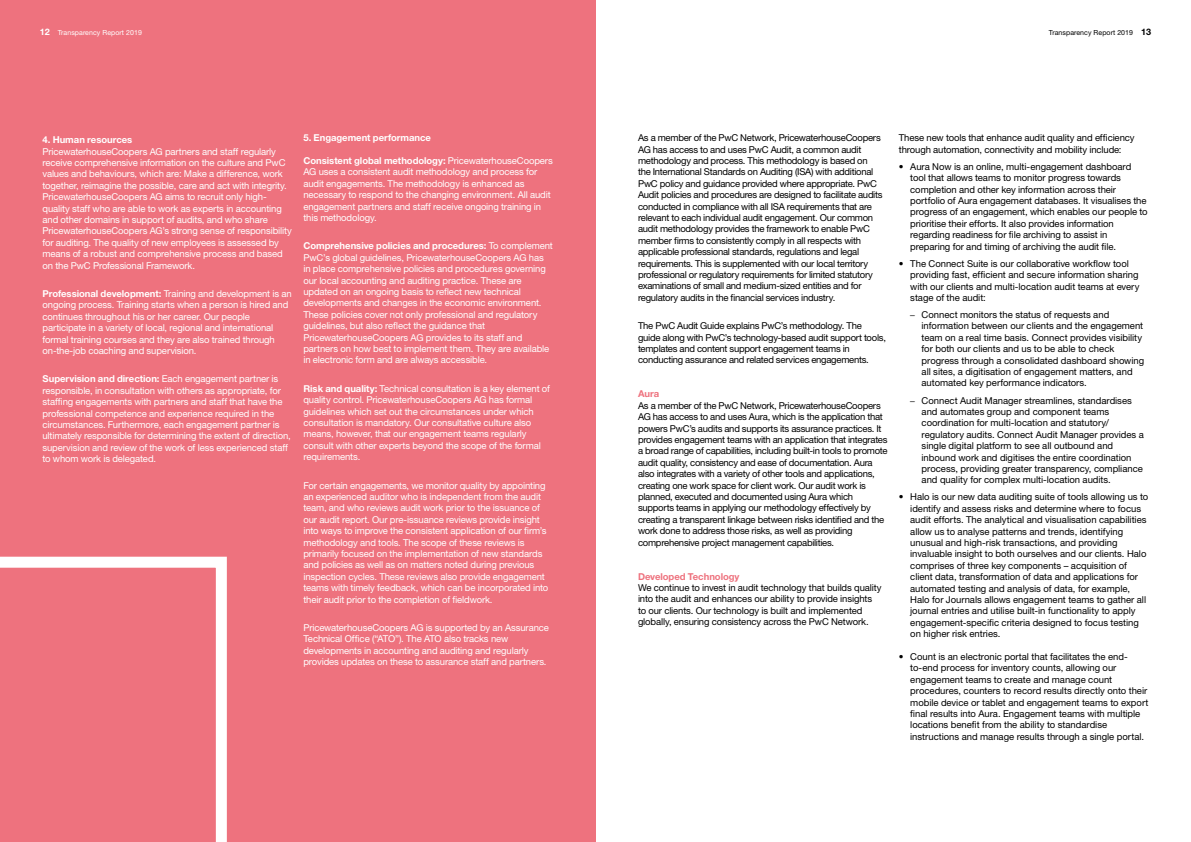
<style>
.page{position:relative;width:1191px;height:842px;background:#fff}
.page>*{position:absolute;margin:0;border:0;box-sizing:border-box;transform-origin:0 0}
.t1{font:9.5px/11.4px "Helvetica Neue LT Std";letter-spacing:-.015em;color:#fff}
.t2{font:9.5px/11.4px "Helvetica Neue LT Std";letter-spacing:-.01em;color:#000}
.t3{font:9.5px/11.4px "Helvetica Neue LT Std";letter-spacing:-.03em;color:#000}
.t4{font:700 9.5px "Helvetica Neue LT Std";letter-spacing:-.005em;color:#fff}
.t5{font:700 9.5px "Helvetica Neue LT Std";letter-spacing:-.005em;color:#ee727e}
.t6{font:7px "Helvetica Neue LT Std";letter-spacing:.01em;color:#fff}
.t7{font:7px "Helvetica Neue LT Std";letter-spacing:.01em;color:#000}
.s1{font-weight:700;font-size:9px}
.s2{font-weight:700}
.s3{font-family:"ITC Charter Com"}
</style>
<div class="page">
<div style="left:0;top:0;width:595px;height:842px;background:#ee727e"></div>
<svg style="left:0;top:556px;width:227px;height:286px"></svg>
<p class="t6" style="left:40px;top:28px;width:104px"><span class="s1">12</span> Transparency Report 2019</p>
<p class="t7" style="left:1049px;top:28px;width:104px">Transparency Report 2019 <span class="s1">13</span></p>
<p class="t4" style="left:43px;top:134px;width:91px">4. Human resources</p>
<p class="t1" style="left:43px;top:145px;width:251px">PricewaterhouseCoopers AG partners and staff regularly receive comprehensive information on the culture and PwC values and behaviours, which are: Make a difference, work together, reimagine the possible, care and act with integrity.<br>PricewaterhouseCoopers AG aims to recruit only high&shy;quality staff who are able to work as experts in accounting and other domains in support of audits, and who share PricewaterhouseCoopers AG’s strong sense of responsibility for auditing. The quality of new employees is assessed by means of a robust and comprehensive process and based on the PwC Professional Framework.</p>
<p class="t1" style="left:43px;top:288px;width:251px"><span class="s2">Professional development:</span> Training and development is an ongoing process. Training starts when a person is hired and continues throughout his or her career. Our people participate in a variety of local, regional and international formal training courses and they are also trained through on-the-job coaching and supervision.</p>
<p class="t1" style="left:43px;top:373px;width:250px"><span class="s2">Supervision and direction:</span> Each engagement partner is responsible, in consultation with others as appropriate, for staffing engagements with partners and staff that have the professional competence and experience required in the circumstances. Furthermore, each engagement partner is ultimately responsible for determining the extent of direction, supervision and review of the work of less experienced staff to whom work is delegated.</p>
<p class="t4" style="left:303px;top:132px;width:129px">5. Engagement performance</p>
<p class="t1" style="left:303px;top:155px;width:251px"><span class="s2">Consistent global methodology:</span> PricewaterhouseCoopers AG uses a consistent audit methodology and process for audit engagements. The methodology is enhanced as necessary to respond to the changing environment. All audit engagement partners and staff receive ongoing training in this methodology.</p>
<p class="t1" style="left:303px;top:240px;width:251px"><span class="s2">Comprehensive policies and procedures:</span> To complement PwC’s global guidelines, PricewaterhouseCoopers AG has in place comprehensive policies and procedures governing our local accounting and auditing practice. These are updated on an ongoing basis to reflect new technical developments and changes in the economic environment.<br>These policies cover not only professional and regulatory guidelines, but also reflect the guidance that PricewaterhouseCoopers AG provides to its staff and partners on how best to implement them. They are available in electronic form and are always accessible.</p>
<p class="t1" style="left:303px;top:382px;width:248px"><span class="s2">Risk and quality:</span> Technical consultation is a key element of quality control. PricewaterhouseCoopers AG has formal guidelines which set out the circumstances under which consultation is mandatory. Our consultative culture also means, however, that our engagement teams regularly consult with other experts beyond the scope of the formal requirements.</p>
<p class="t1" style="left:303px;top:479px;width:246px">For certain engagements, we monitor quality by appointing an experienced auditor who is independent from the audit team, and who reviews audit work prior to the issuance of our audit report. Our pre-issuance reviews provide insight into ways to improve the consistent application of our firm’s methodology and tools. The scope of these reviews is primarily focused on the implementation of new standards and policies as well as on matters noted during previous inspection cycles. These reviews also provide engagement teams with timely feedback, which can be incorporated into their audit prior to the completion of fieldwork.</p>
<p class="t1" style="left:303px;top:622px;width:247px">PricewaterhouseCoopers AG is supported by an Assurance Technical Office (“ATO”). The ATO also tracks new developments in accounting and auditing and regularly provides updates on these to assurance staff and partners.</p>
<p class="t3" style="left:638px;top:132px;width:246px">As a member of the PwC Network, PricewaterhouseCoopers AG has access to and uses PwC Audit, a common audit methodology and process. This methodology is based on the International Standards on Auditing (ISA) with additional PwC policy and guidance provided where appropriate. PwC Audit policies and procedures are designed to facilitate audits conducted in compliance with all ISA requirements that are relevant to each individual audit engagement. Our common audit methodology provides the framework to enable PwC member firms to consistently comply in all respects with applicable professional standards, regulations and legal requirements. This is supplemented with our local territory professional or regulatory requirements for limited statutory examinations of small and medium-sized entities and for regulatory audits in the financial services industry.</p>
<p class="t3" style="left:638px;top:320px;width:249px">The PwC Audit Guide explains PwC’s methodology. The guide along with PwC’s technology-based audit support tools, templates and content support engagement teams in conducting assurance and related services engagements.</p>
<p class="t5" style="left:638px;top:388px;width:23px">Aura</p>
<p class="t3" style="left:638px;top:400px;width:251px">As a member of the PwC Network, PricewaterhouseCoopers AG has access to and uses Aura, which is the application that powers PwC’s audits and supports its assurance practices. It provides engagement teams with an application that integrates a broad range of capabilities, including built-in tools to promote audit quality, consistency and ease of documentation. Aura also integrates with a variety of other tools and applications, creating one work space for client work. Our audit work is planned, executed and documented using Aura which supports teams in applying our methodology effectively by creating a transparent linkage between risks identified and the work done to address those risks, as well as providing comprehensive project management capabilities.</p>
<p class="t5" style="left:638px;top:570px;width:103px">Developed Technology</p>
<p class="t2" style="left:638px;top:582px;width:245px">We continue to invest in audit technology that builds quality into the audit and enhances our ability to provide insights to our clients. Our technology is built and implemented globally, ensuring consistency across the PwC Network.</p>
<p class="t2" style="left:899px;top:132px;width:237px">These new tools that enhance audit quality and efficiency through automation, connectivity and mobility include:</p>
<p class="t2" style="left:910px;top:161px;width:239px;text-indent:-11px">• Aura Now is an online, multi-engagement dashboard tool that allows teams to monitor progress towards completion and other key information across their portfolio of Aura engagement databases. It visualises the progress of an engagement, which enables our people to prioritise their efforts. It also provides information regarding readiness for file archiving to assist in preparing for and timing of archiving the audit file.</p>
<p class="t2" style="left:910px;top:258px;width:231px;text-indent:-11px">• The Connect Suite is our collaborative workflow tool providing fast, efficient and secure information sharing with our clients and multi-location audit teams at every stage of the audit:</p>
<p class="t2" style="left:921px;top:309px;width:224px;text-indent:-11px"><span class="s3">–</span> Connect monitors the status of requests and information between our clients and the engagement team on a real time basis. Connect provides visibility for both our clients and us to be able to check progress through a consolidated dashboard showing all sites, a digitisation of engagement matters, and automated key performance indicators.</p>
<p class="t2" style="left:921px;top:394px;width:224px;text-indent:-11px"><span class="s3">–</span> Connect Audit Manager streamlines, standardises and automates group and component teams coordination for multi-location and statutory/ regulatory audits. Connect Audit Manager provides a single digital platform to see all outbound and inbound work and digitises the entire coordination process, providing greater transparency, compliance and quality for complex multi-location audits.</p>
<p class="t2" style="left:910px;top:491px;width:240px;text-indent:-11px">• Halo is our new data auditing suite of tools allowing us to identify and assess risks and determine where to focus audit efforts. The analytical and visualisation capabilities allow us to analyse patterns and trends, identifying unusual and high-risk transactions, and providing invaluable insight to both ourselves and our clients. Halo comprises of three key components – acquisition of client data, transformation of data and applications for automated testing and analysis of data, for example, Halo for Journals allows engagement teams to gather all journal entries and utilise built-in functionality to apply engagement-specific criteria designed to focus testing on higher risk entries.</p>
<p class="t2" style="left:910px;top:651px;width:240px;text-indent:-11px">• Count is an electronic portal that facilitates the end&shy;to-end process for inventory counts, allowing our engagement teams to create and manage count procedures, counters to record results directly onto their mobile device or tablet and engagement teams to export final results into Aura. Engagement teams with multiple locations benefit from the ability to standardise instructions and manage results through a single portal.</p>
</div>
